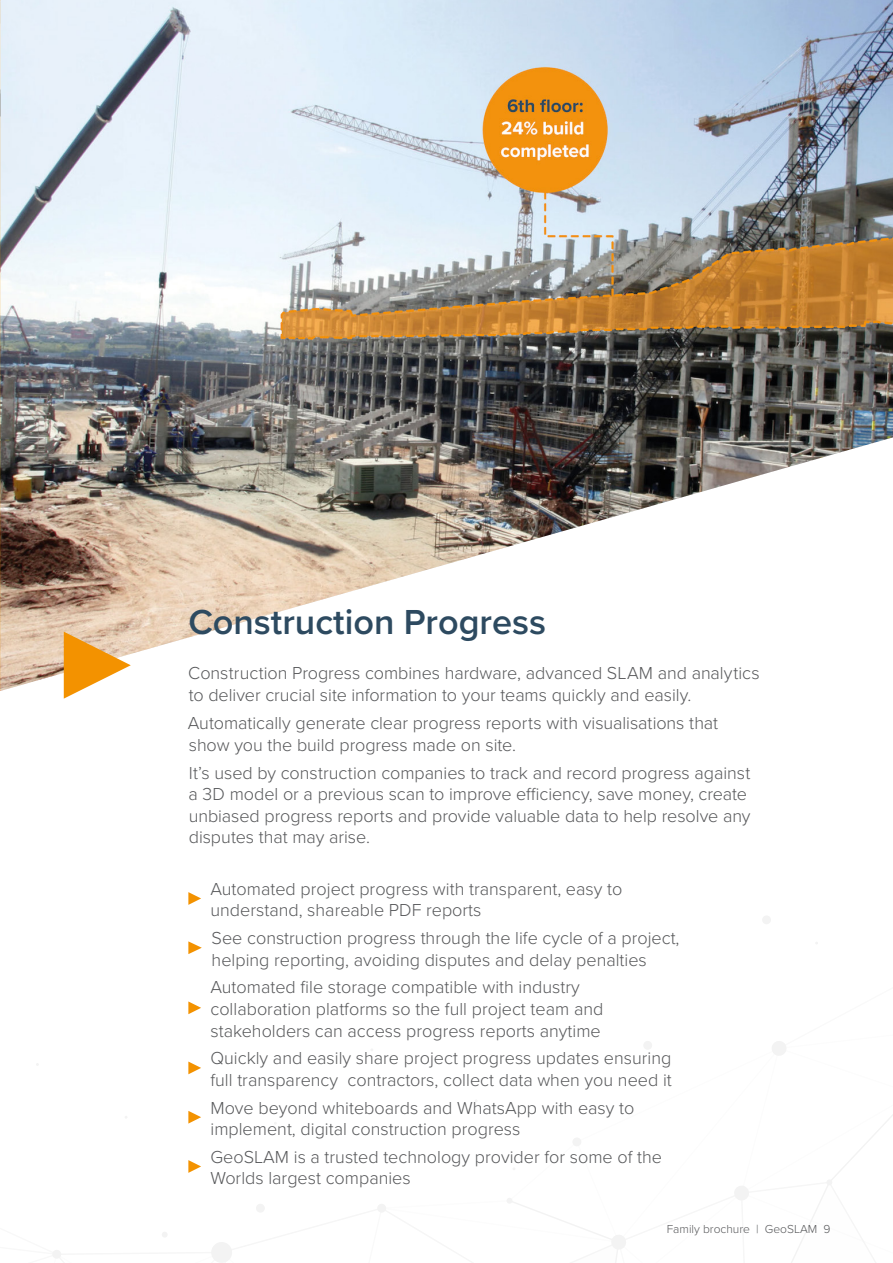
<style>
.page{position:relative;width:893px;height:1263px;background:#fff}
.page>*{position:absolute;margin:0;border:0;box-sizing:border-box;transform-origin:0 0}
.t1{font:600 36px "Proxima Nova";color:#2d4a60}
.t2{font:300 18px/21.6px "Proxima Nova";color:#57585a}
.Content_header{font:300 12px "Proxima Nova";color:#57585a}
</style>
<div class="page">
<img style="left:1px;top:0;width:892px;height:691px">
<svg style="left:0;top:0;width:1px;height:691px"></svg>
<svg style="left:64px;top:632px;width:67px;height:67px"></svg>
<div style="left:762px;top:915px;width:9px;height:10px;background:#f3f3f3;border-radius:50%"></div>
<svg style="left:125px;top:1001px;width:768px;height:262px"></svg>
<p class="t1" style="left:188px;top:596px;width:359px">Construction Progress</p>
<p class="t2" style="left:188px;top:662px;width:573px">Construction Progress combines hardware, advanced SLAM and analytics to deliver crucial site information to your teams quickly and easily.</p>
<p class="t2" style="left:188px;top:711px;width:532px">Automatically generate clear progress reports with visualisations that show you the build progress made on site.</p>
<p class="t2" style="left:189px;top:761px;width:564px">It’s used by construction companies to track and record progress against a 3D model or a previous scan to improve efficiency, save money, create unbiased progress reports and provide valuable data to help resolve any disputes that may arise.</p>
<p class="t2" style="left:210px;top:877px;width:413px">Automated project progress with transparent, easy to understand, shareable PDF reports</p>
<p class="t2" style="left:212px;top:926px;width:469px">See construction progress through the life cycle of a project, helping reporting, avoiding disputes and delay penalties</p>
<p class="t2" style="left:210px;top:975px;width:394px">Automated file storage compatible with industry collaboration platforms so the full project team and stakeholders can access progress reports anytime</p>
<p class="t2" style="left:210px;top:1046px;width:463px">Quickly and easily share project progress updates ensuring full transparency contractors, collect data when you need it</p>
<p class="t2" style="left:210px;top:1096px;width:425px">Move beyond whiteboards and WhatsApp with easy to implement, digital construction progress</p>
<p class="t2" style="left:210px;top:1145px;width:453px">GeoSLAM is a trusted technology provider for some of the<br>Worlds largest companies</p>
<p class="Content_header" style="left:667px;top:1220px;width:165px">Family brochure | GeoSLAM 9</p>
</div>
